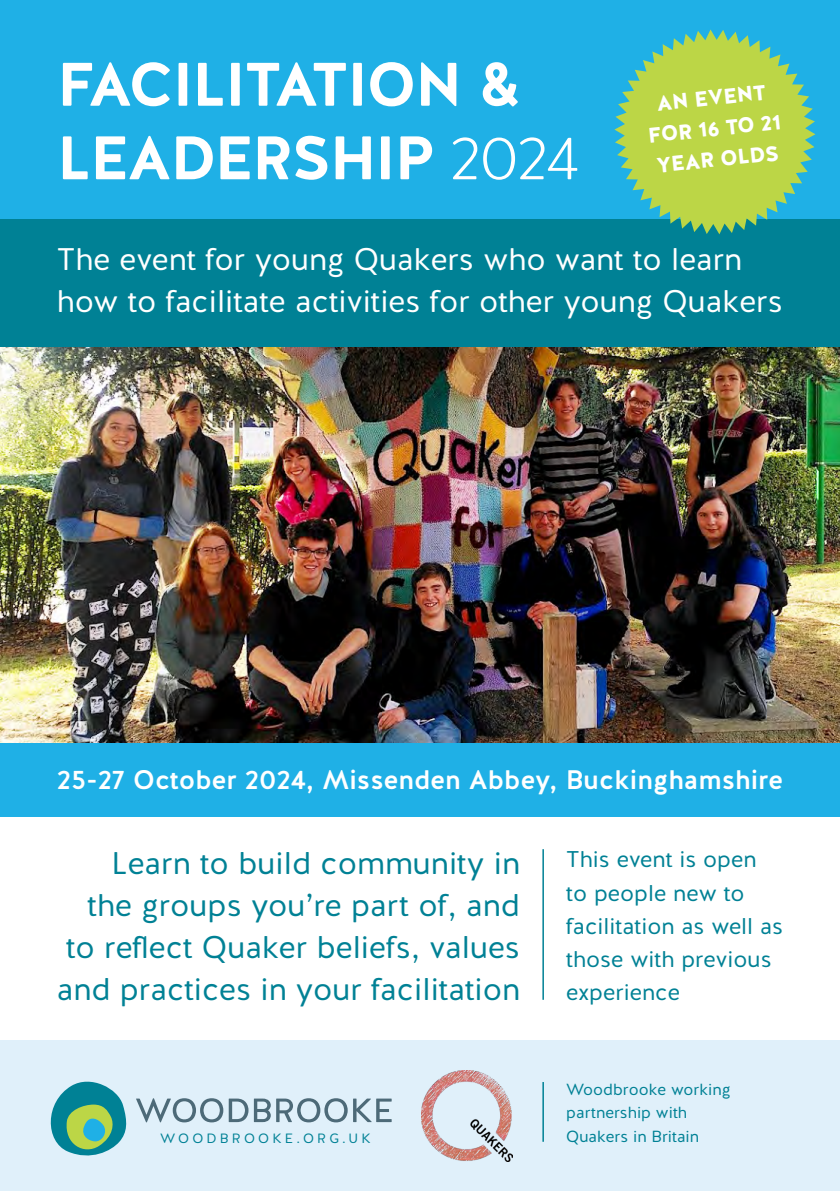
<style>
.page{position:relative;width:840px;height:1191px;background:#fff}
.page>*{position:absolute;margin:0;border:0;box-sizing:border-box;transform-origin:0 0}
.t1{font:700 61.2px/73.6px "Halis R";letter-spacing:-.025em;color:#fff}
.t2{font:31.4px/41.8px "Halis R";color:#008195;text-align:right}
.t3{font:31.2px/41.8px "Halis R";color:#fff}
.t4{font:500 26.8px "Halis R";color:#fff}
.t5{font:22.8px/33px "Halis R";color:#008195}
.Booking_Info{font:900 21.2px/31px "Halis R";color:#fff;text-align:center}
.t6{font:16.2px/23.4px "Halis R";color:#008195}
.Booking_Info-2{font:13.4px "Halis R";letter-spacing:.24em;color:#008195}
.s1{font-weight:300}
</style>
<div class="page">
<div style="left:0;top:1040px;width:839px;height:151px;background:#e0f0fa"></div>
<div style="left:0;top:0;width:839px;height:246px;background:#1fb0e6"></div>
<div style="left:0;top:219px;width:839px;height:128px;background:#008195"></div>
<svg style="left:614px;top:29px;width:201px;height:205px;fill:#bcd646"></svg>
<hr style="left:542px;top:849px;width:1px;height:150px;background:#008195">
<hr style="left:542px;top:1082px;width:1px;height:59px;background:#008195">
<svg style="left:50px;top:1081px;width:77px;height:75px"></svg>
<svg style="left:353px;top:1098px;width:38px;height:24px"></svg>
<svg style="left:136px;top:1098px;width:112px;height:24px"></svg>
<svg style="left:254px;top:1098px;width:16px;height:24px"></svg>
<svg style="left:276px;top:1098px;width:71px;height:24px"></svg>
<img style="left:421px;top:1070px;width:91px;height:91px">
<div style="left:0;top:743px;width:839px;height:73px;background:#1fb0e6"></div>
<img style="left:0;top:347px;width:839px;height:396px">
<p class="t1" style="left:57px;top:49px;width:523px">FACILITATION &amp;<br>LEADERSHIP <span class="s1">2024</span></p>
<p class="Booking_Info" style="left:643px;top:90px;width:135px;rotate:-6deg">AN EVENT<br>FOR 16 TO 21<br>YEAR OLDS</p>
<p class="t3" style="left:57px;top:239px;width:727px">The event for young Quakers who want to learn how to facilitate activities for other young Quakers</p>
<p class="t4" style="left:57px;top:762px;width:727px">25-27 October 2024, Missenden Abbey, Buckinghamshire</p>
<p class="t2" style="left:57px;top:843px;width:464px">Learn to build community in<br>the groups you’re part of, and to reflect Quaker beliefs, values and practices in your facilitation</p>
<p class="Booking_Info-2" style="left:160px;top:1130px;width:212px">WOODBROOKE.ORG.UK</p>
<p class="t5" style="left:566px;top:843px;width:218px">This event is open<br>to people new to facilitation as well as those with previous experience</p>
<p class="t6" style="left:566px;top:1078px;width:166px">Woodbrooke working partnership with<br>Quakers in Britain</p>
</div>
